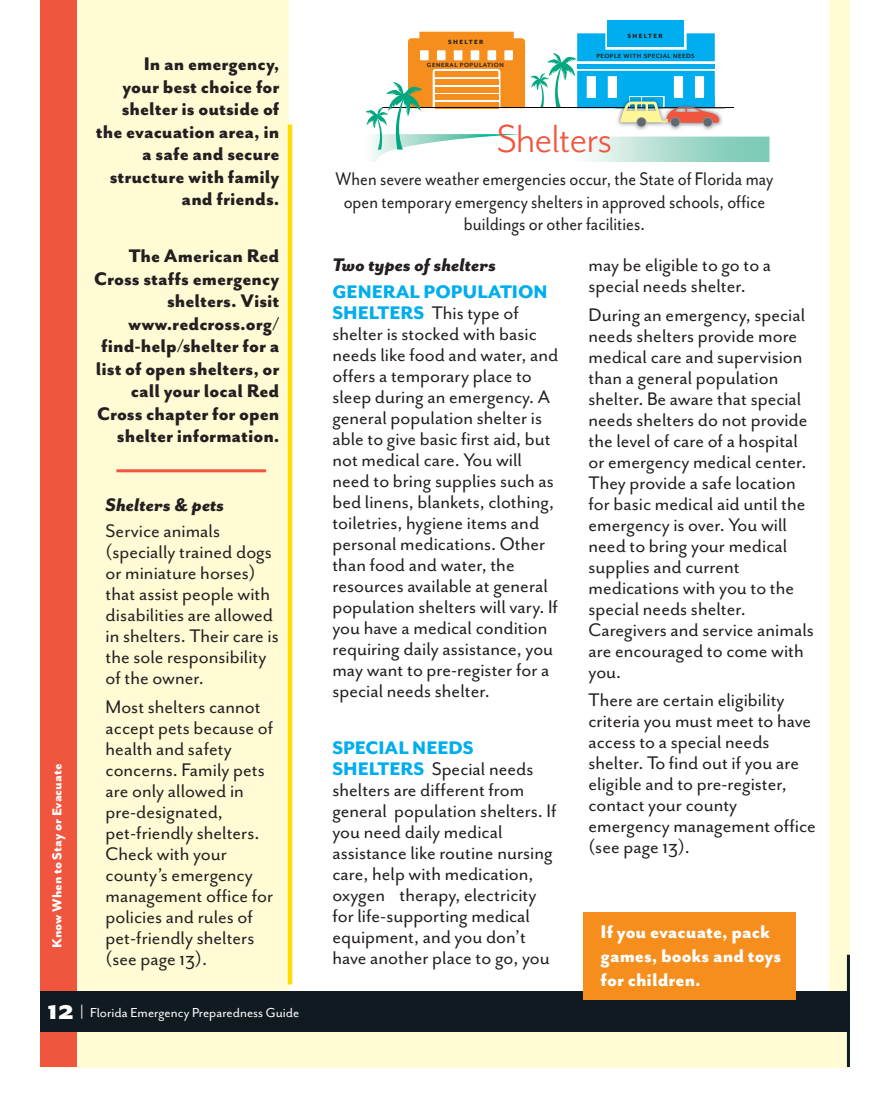
<style>
.page{position:relative;width:891px;height:1107px;background:#fff}
.page>*{position:absolute;margin:0;border:0;box-sizing:border-box;transform-origin:0 0}
.t1{font:45px "Mr Eaves San OT";letter-spacing:-.025em;color:#f0553e}
.t2{font:21px/21px "Mr Eaves San OT";color:#231f20}
.t3{font:800 21px/22.5px "Mr Eaves San OT";color:#231f20;text-align:right}
.t4{font:21px/22.5px "Mr Eaves San OT";color:#231f20;text-align:center;scale:.9 1}
.t5{font:800 21px/24px "Mr Eaves San OT";color:#fff}
.t6{font:italic 800 21px "Mr Eaves San OT";color:#231f20}
.t7{font:15px "Mr Eaves San OT";color:#fff}
.t8{font:800 15px "Mr Eaves San OT";color:#fff}
.t9{font:700 6.9px "Mr Eaves San OT";letter-spacing:.075em;color:#231f20}
.t10{font:800 6.9px "Mr Eaves San OT";letter-spacing:.2em;color:#231f20}
.s1{font-weight:800;color:#00aeef}
.s2{font-weight:800;font-size:31.5px}
.s3{font-size:18px}
</style>
<div class="page">
<div style="left:40px;top:0;width:810px;height:1067px;background:#fffbd5"></div>
<div style="left:290px;top:0;width:539px;height:1013px;background:#fff"></div>
<div style="left:40px;top:0;width:37px;height:1067px;background:#f0553e"></div>
<div style="left:40px;top:991px;width:810px;height:40px;background:#101a21"></div>
<hr style="left:847px;top:955px;width:3px;height:112px;background:#101a21">
<hr style="left:288px;top:125px;width:4px;height:860px;background:#ffdd01">
<div style="left:583px;top:913px;width:213px;height:87px;background:#f68e1e"></div>
<hr style="left:116px;top:469px;width:150px;height:3px;background:#f0553e">
<div style="left:608px;top:20px;width:76px;height:27px;background:#00aeef"></div>
<img style="left:719px;top:137px;width:51px;height:24px">
<hr style="left:383px;top:107px;width:351px;height:1px;background:#040503">
<img style="left:719px;top:108px;width:6px;height:18px">
<svg style="left:365px;top:32px;width:354px;height:129px"></svg>
<p class="t8" style="left:53px;top:948px;width:186px;rotate:-90deg">Know When to Stay or Evacuate</p>
<p class="t3" style="left:96px;top:55px;width:185px">In an emergency,<br>your best choice for shelter is outside of the evacuation area, in a safe and secure structure with family and friends.</p>
<p class="t10" style="left:448px;top:40px;width:37px">SHELTER</p>
<p class="t9" style="left:427px;top:63px;width:78px">GENERAL POPULATION</p>
<p class="t10" style="left:628px;top:34px;width:37px">SHELTER</p>
<p class="t9" style="left:596px;top:54px;width:100px">PEOPLE WITH SPECIAL NEEDS</p>
<h1 class="t1" style="left:497px;top:110px;width:117px">Shelters</h1>
<p class="t4" style="left:336px;top:170px;width:488px">When severe weather emergencies occur, the State of Florida may open temporary emergency shelters in approved schools, office buildings or other facilities.</p>
<p class="t3" style="left:94px;top:247px;width:187px">The American Red<br>Cross staffs emergency shelters. Visit www.redcross.org/ find-help/shelter for a list of open shelters, or call your local Red<br>Cross chapter for open shelter information.</p>
<p class="t6" style="left:332px;top:259px;width:165px">Two types of shelters</p>
<p class="t2" style="left:332px;top:284px;width:228px"><span class="s1">GENERAL POPULATION<br>SHELTERS</span> This type of shelter is stocked with basic needs like food and water, and offers a temporary place to sleep during an emergency. A general population shelter is able to give basic first aid, but not medical care. You will need to bring supplies such as bed linens, blankets, clothing, toiletries, hygiene items and personal medications. Other than food and water, the resources available at general population shelters will vary. If you have a medical condition requiring daily assistance, you may want to pre-register for a special needs shelter.</p>
<p class="t2" style="left:332px;top:740px;width:226px"><span class="s1">SPECIAL NEEDS<br>SHELTERS</span> Special needs shelters are different from general population shelters. If you need daily medical assistance like routine nursing care, help with medication, oxygen therapy, electricity for life-supporting medical equipment, and you don’t have another place to go, you</p>
<p class="t6" style="left:106px;top:498px;width:120px">Shelters &amp; pets</p>
<p class="t2" style="left:106px;top:523px;width:175px">Service animals (specially trained dogs or miniature horses) that assist people with disabilities are allowed in shelters. Their care is the sole responsibility of the owner.</p>
<p class="t2" style="left:106px;top:699px;width:169px">Most shelters cannot accept pets because of health and safety concerns. Family pets are only allowed in pre-designated, pet-friendly shelters.<br>Check with your county’s emergency management office for policies and rules of pet-friendly shelters (see page 13).</p>
<p class="t2" style="left:589px;top:257px;width:184px">may be eligible to go to a special needs shelter.</p>
<p class="t2" style="left:589px;top:307px;width:227px">During an emergency, special needs shelters provide more medical care and supervision than a general population shelter. Be aware that special needs shelters do not provide the level of care of a hospital or emergency medical center.<br>They provide a safe location for basic medical aid until the emergency is over. You will need to bring your medical supplies and current medications with you to the special needs shelter.<br>Caregivers and service animals are encouraged to come with you.</p>
<p class="t2" style="left:589px;top:692px;width:229px">There are certain eligibility criteria you must meet to have access to a special needs shelter. To find out if you are eligible and to pre-register, contact your county emergency management office (see page 13).</p>
<p class="t5" style="left:601px;top:922px;width:182px">If you evacuate, pack games, books and toys for children.</p>
<p class="t7" style="left:47px;top:1008px;width:254px"><span class="s2">12</span> <span class="s3">|</span> Florida Emergency Preparedness Guide</p>
</div>
